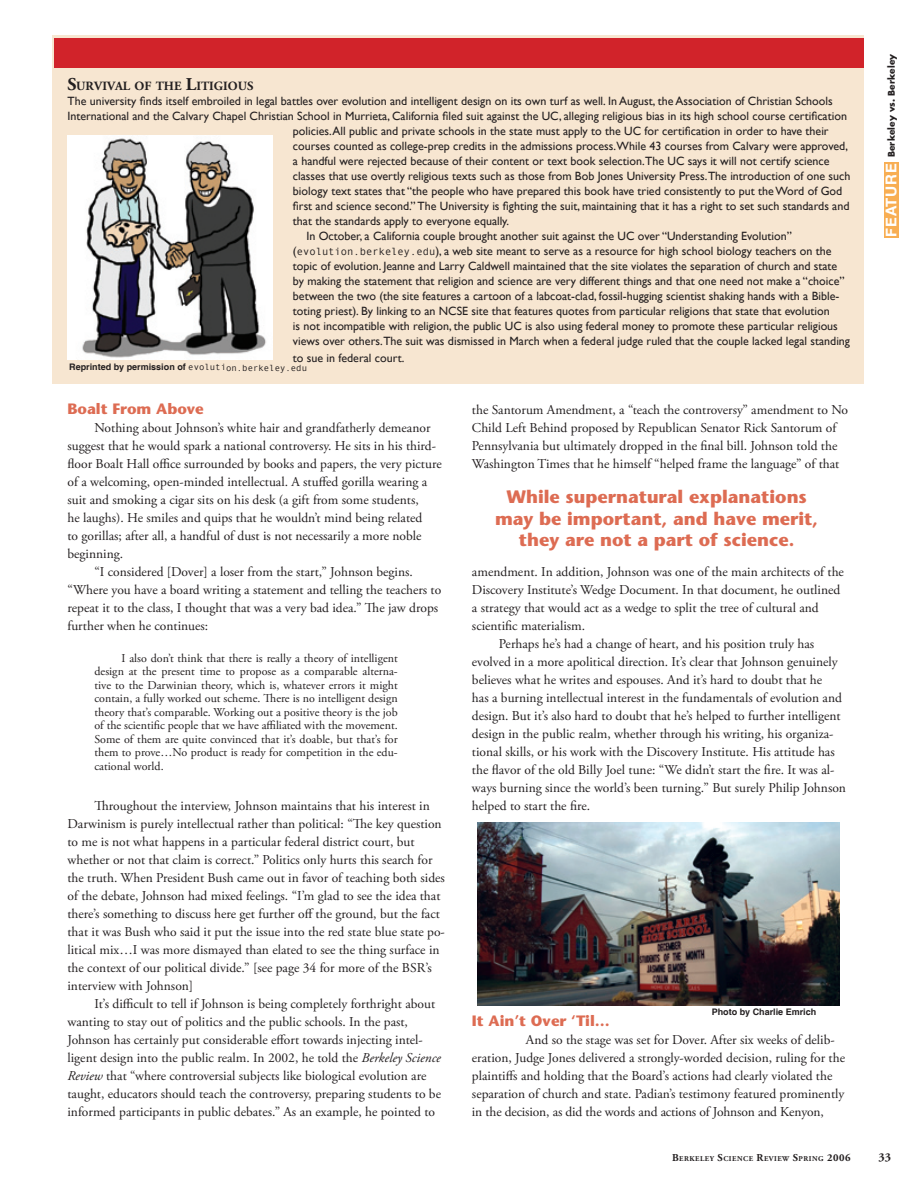
<style>
.page{position:relative;width:918px;height:1188px;background:#fff}
.page>*{position:absolute;margin:0;border:0;box-sizing:border-box;transform-origin:0 0}
.t1{font:700 18px/21.6px "Stone Sans Std";color:#dd6c53;text-align:center}
.t2{font:700 15px "Stone Sans Std";color:#dd6c53}
.t3{font:700 15px "Helvetica Neue";letter-spacing:.05em;color:#fff}
.t4{font:13.5px/18px "Adobe Garamond Pro";color:#231f20}
.t5{font:700 12.6px "Adobe Garamond Pro";color:#231f20}
.t6{font:12px "Gill Sans";color:#231f20}
.t7{font:12px/13.5px "Adobe Garamond Pro";color:#231f20;text-align:justify}
.t8{font:700 12px "Adobe Garamond Pro";color:#231f20}
.t9{font:700 9px "Helvetica";letter-spacing:-.005em;color:#231f20}
.t10{font:700 9px "Futura Std";letter-spacing:.005em;color:#231f20}
.t11{font:700 7.35px "Adobe Garamond Pro";letter-spacing:.07em;color:#231f20}
.s1{font-size:18px}
.s2{font-family:"Andale Mono";font-size:10.5px}
.s3{font-family:"Andale Mono";font-weight:400}
.s4{font-style:italic}
.s5{font-size:10.5px}
</style>
<div class="page">
<div style="left:53px;top:36px;width:811px;height:348px;background:#f7e6d1"></div>
<div style="left:54px;top:38px;width:810px;height:30px;background:#d1232a"></div>
<div style="left:884px;top:162px;width:14px;height:76px;background:#f8ae53"></div>
<img style="left:477px;top:822px;width:363px;height:184px">
<img style="left:68px;top:136px;width:205px;height:224px">
<p class="t5" style="left:68px;top:79px;width:187px"><span class="s1">S</span>URVIVAL OF THE <span class="s1">L</span>ITIGIOUS</p>
<p class="t6" style="left:68px;top:94px;width:767px">The university finds itself embroiled in legal battles over evolution and intelligent design on its own turf as well. In August, the Association of Christian Schools</p>
<p class="t6" style="left:68px;top:109px;width:781px">International and the Calvary Chapel Christian School in Murrieta, California filed suit against the UC, alleging religious bias in its high school course certification</p>
<p class="t6" style="left:293px;top:124px;width:537px">policies. All public and private schools in the state must apply to the UC for certification in order to have their</p>
<p class="t6" style="left:293px;top:139px;width:557px">courses counted as college-prep credits in the admissions process.While 43 courses from Calvary were approved,</p>
<p class="t6" style="left:293px;top:154px;width:538px">a handful were rejected because of their content or text book selection.The UC says it will not certify science</p>
<p class="t6" style="left:293px;top:169px;width:559px">classes that use overtly religious texts such as those from Bob Jones University Press.The introduction of one such</p>
<p class="t6" style="left:293px;top:184px;width:551px">biology text states that “the people who have prepared this book have tried consistently to put the Word of God</p>
<p class="t6" style="left:293px;top:199px;width:558px">first and science second.” The University is fighting the suit, maintaining that it has a right to set such standards and</p>
<p class="t6" style="left:293px;top:214px;width:218px">that the standards apply to everyone equally.</p>
<p class="t6" style="left:306px;top:229px;width:487px">In October, a California couple brought another suit against the UC over “Understanding Evolution”</p>
<p class="t6" style="left:293px;top:244px;width:540px">(<span class="s2">evolution.berkeley.edu</span>), a web site meant to serve as a resource for high school biology teachers on the</p>
<p class="t6" style="left:293px;top:259px;width:546px">topic of evolution. Jeanne and Larry Caldwell maintained that the site violates the separation of church and state</p>
<p class="t6" style="left:293px;top:274px;width:553px">by making the statement that religion and science are very different things and that one need not make a “choice”</p>
<p class="t6" style="left:293px;top:289px;width:548px">between the two (the site features a cartoon of a labcoat-clad, fossil-hugging scientist shaking hands with a Bible-</p>
<p class="t6" style="left:293px;top:304px;width:538px">toting priest). By linking to an NCSE site that features quotes from particular religions that state that evolution</p>
<p class="t6" style="left:293px;top:319px;width:546px">is not incompatible with religion, the public UC is also using federal money to promote these particular religious</p>
<p class="t6" style="left:293px;top:334px;width:559px">views over others.The suit was dismissed in March when a federal judge ruled that the couple lacked legal standing</p>
<p class="t6" style="left:293px;top:351px;width:113px">to sue in federal court.</p>
<p class="t9" style="left:69px;top:362px;width:239px">Reprinted by permission of <span class="s3">evolution.berkeley.edu</span></p>
<p class="t2" style="left:68px;top:400px;width:138px">Boalt From Above</p>
<p class="t4" style="left:94px;top:419px;width:338px">Nothing about Johnson’s white hair and grandfatherly demeanor</p>
<p class="t4" style="left:68px;top:437px;width:370px">suggest that he would spark a national controversy. He sits in his third-</p>
<p class="t4" style="left:68px;top:455px;width:376px">floor Boalt Hall office surrounded by books and papers, the very picture</p>
<p class="t4" style="left:68px;top:473px;width:361px">of a welcoming, open-minded intellectual. A stuffed gorilla wearing a</p>
<p class="t4" style="left:68px;top:491px;width:353px">suit and smoking a cigar sits on his desk (a gift from some students,</p>
<p class="t4" style="left:68px;top:509px;width:356px">he laughs). He smiles and quips that he wouldn’t mind being related</p>
<p class="t4" style="left:68px;top:527px;width:356px">to gorillas; after all, a handful of dust is not necessarily a more noble</p>
<p class="t4" style="left:68px;top:545px;width:57px">beginning.</p>
<p class="t4" style="left:94px;top:563px;width:320px">“I considered [Dover] a loser from the start,” Johnson begins.</p>
<p class="t4" style="left:68px;top:581px;width:375px">“Where you have a board writing a statement and telling the teachers to</p>
<p class="t4" style="left:68px;top:599px;width:372px">repeat it to the class, I thought that was a very bad idea.” The jaw drops</p>
<p class="t4" style="left:68px;top:617px;width:142px">further when he continues:</p>
<p class="t7" style="left:94px;top:651px;width:305px;text-indent:27px">I also don’t think that there is really a theory of intelligent design at the present time to propose as a comparable alterna&shy;tive to the Darwinian theory, which is, whatever errors it might contain, a fully worked out scheme. There is no intelligent design theory that’s comparable. Working out a positive theory is the job of the scientific people that we have affiliated with the movement.<br>Some of them are quite convinced that it’s doable, but that’s for them to prove…No product is ready for competition in the edu&shy;cational world.</p>
<p class="t4" style="left:68px;top:797px;width:379px;text-indent:27px">Throughout the interview, Johnson maintains that his interest in Darwinism is purely intellectual rather than political: “The key question to me is not what happens in a particular federal district court, but whether or not that claim is correct.” Politics only hurts this search for the truth. When President Bush came out in favor of teaching both sides of the debate, Johnson had mixed feelings. “I’m glad to see the idea that there’s something to discuss here get further off the ground, but the fact that it was Bush who said it put the issue into the red state blue state po&shy;litical mix…I was more dismayed than elated to see the thing surface in the context of our political divide.” [see page 34 for more of the BSR’s interview with Johnson]</p>
<p class="t4" style="left:68px;top:995px;width:375px;text-indent:27px">It’s difficult to tell if Johnson is being completely forthright about wanting to stay out of politics and the public schools. In the past, Johnson has certainly put considerable effort towards injecting intel&shy;ligent design into the public realm. In 2002, he told the <span class="s4">Berkeley Science Review</span> that “where controversial subjects like biological evolution are taught, educators should teach the controversy, preparing students to be informed participants in public debates.” As an example, he pointed to</p>
<p class="t4" style="left:472px;top:401px;width:378px">the Santorum Amendment, a “teach the controversy” amendment to No Child Left Behind proposed by Republican Senator Rick Santorum of Pennsylvania but ultimately dropped in the final bill. Johnson told the Washington Times that he himself “helped frame the language” of that</p>
<h1 class="t1" style="left:495px;top:486px;width:325px">While supernatural explanations may be important, and have merit, they are not a part of science.</h1>
<p class="t4" style="left:472px;top:563px;width:374px">amendment. In addition, Johnson was one of the main architects of the</p>
<p class="t4" style="left:472px;top:581px;width:370px">Discovery Institute’s Wedge Document. In that document, he outlined</p>
<p class="t4" style="left:472px;top:599px;width:348px">a strategy that would act as a wedge to split the tree of cultural and</p>
<p class="t4" style="left:472px;top:617px;width:115px">scientific materialism.</p>
<p class="t4" style="left:499px;top:635px;width:317px">Perhaps he’s had a change of heart, and his position truly has</p>
<p class="t4" style="left:472px;top:653px;width:367px">evolved in a more apolitical direction. It’s clear that Johnson genuinely</p>
<p class="t4" style="left:472px;top:671px;width:352px">believes what he writes and espouses. And it’s hard to doubt that he</p>
<p class="t4" style="left:472px;top:689px;width:371px">has a burning intellectual interest in the fundamentals of evolution and</p>
<p class="t4" style="left:472px;top:707px;width:370px">design. But it’s also hard to doubt that he’s helped to further intelligent</p>
<p class="t4" style="left:472px;top:725px;width:363px">design in the public realm, whether through his writing, his organiza-</p>
<p class="t4" style="left:472px;top:743px;width:364px">tional skills, or his work with the Discovery Institute. His attitude has</p>
<p class="t4" style="left:472px;top:761px;width:364px">the flavor of the old Billy Joel tune: “We didn’t start the fire. It was al-</p>
<p class="t4" style="left:472px;top:779px;width:376px">ways burning since the world’s been turning.” But surely Philip Johnson</p>
<p class="t4" style="left:472px;top:797px;width:120px">helped to start the fire.</p>
<p class="t9" style="left:712px;top:1006px;width:106px">Photo by Charlie Emrich</p>
<p class="t2" style="left:472px;top:1012px;width:139px">It Ain’t Over ‘Til…</p>
<p class="t4" style="left:472px;top:1031px;width:375px;text-indent:54px">And so the stage was set for Dover. After six weeks of delib&shy;eration, Judge Jones delivered a strongly-worded decision, ruling for the plaintiffs and holding that the Board’s actions had clearly violated the separation of church and state. Padian’s testimony featured prominently in the decision, as did the words and actions of Johnson and Kenyon,</p>
<p class="t10" style="left:885px;top:157px;width:105px;rotate:-90deg">Berkeley vs. Berkeley</p>
<p class="t3" style="left:882px;top:237px;width:74px;rotate:-90deg">FEATURE</p>
<p class="t11" style="left:672px;top:1154px;width:180px"><span class="s5">B</span>ERKELEY <span class="s5">S</span>CIENCE <span class="s5">R</span>EVIEW <span class="s5">S</span>PRING <span class="s5">2006</span></p>
<p class="t8" style="left:879px;top:1150px;width:14px">33</p>
</div>
